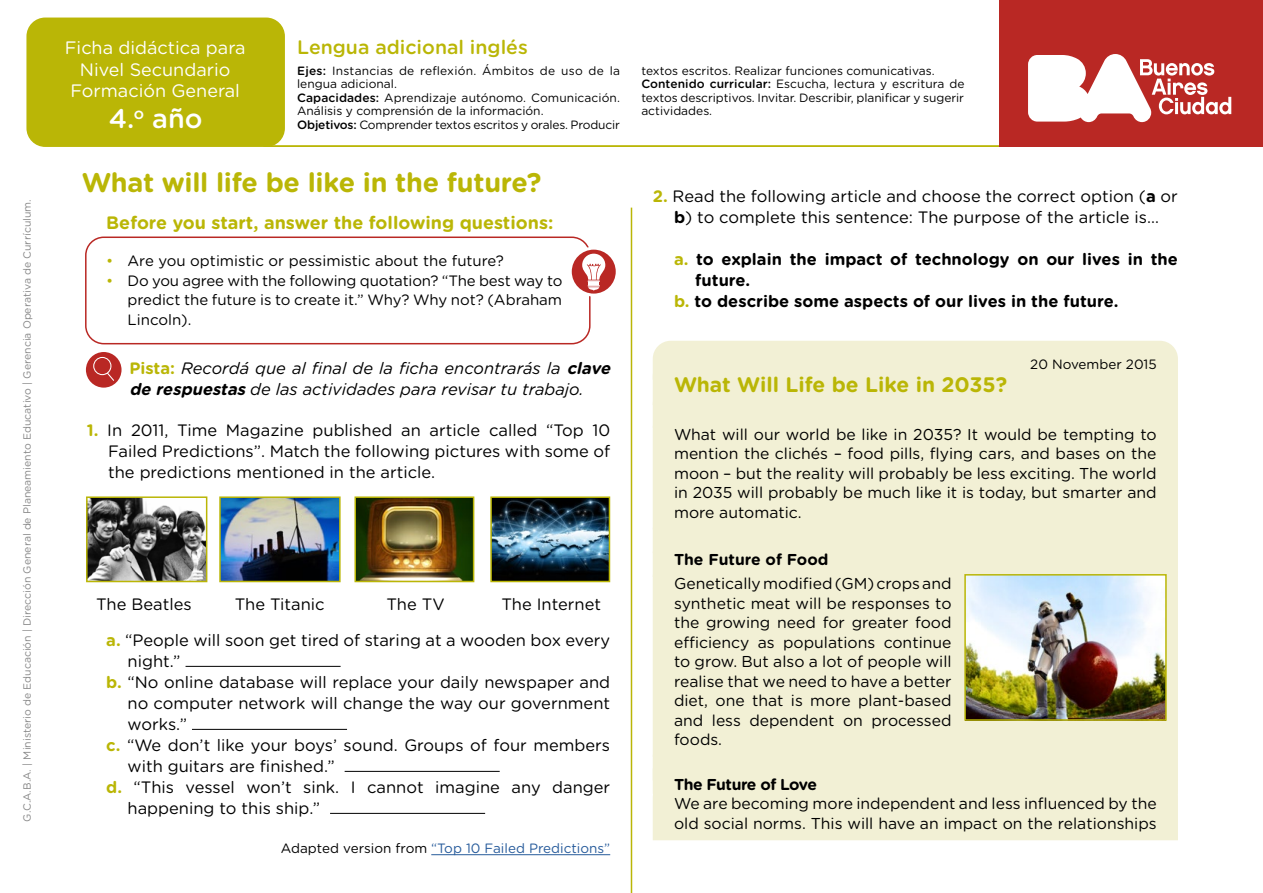
<style>
.page{position:relative;width:1263px;height:893px;background:#fff}
.page>*{position:absolute;margin:0;border:0;box-sizing:border-box;transform-origin:0 0}
.t1{font:700 27px "Gotham Rounded";letter-spacing:-.01em;color:#bab606}
.t2{font:500 27px "Gotham Rounded";color:#fff}
.t3{font:700 21px "Gotham Rounded";color:#bab606}
.t4{font:500 19.5px "Gotham Rounded";color:#bab606}
.t5{font:18px/21.6px "Gotham Rounded";color:#fff;text-align:center}
.t6{font:700 18px "Gotham Rounded";color:#bab606}
.t7{font:16.5px/21px "Gotham Rounded";color:#000;text-align:justify}
.t8{font:italic 16.5px/21px "Gotham Rounded";color:#000}
.t9{font:700 16.5px "Gotham Rounded";color:#000}
.t10{font:15.75px/19.5px "Gotham Rounded";color:#000;text-align:justify}
.t11{font:700 15.75px "Gotham Rounded";color:#000}
.t12{font:700 15.75px "Gotham Rounded";letter-spacing:-.025em;color:#000}
.t13{font:15px/19.5px "Gotham Rounded";color:#000;text-align:justify}
.t14{font:13.5px "Gotham Rounded";color:#275b9b}
.t15{font:13.5px "Gotham Rounded";color:#000}
.t16{font:12px/13.5px "Gotham Rounded";color:#000}
.t17{font:10.5px "Gotham Rounded";color:#878787}
.s1{font-weight:500}
.s2{color:#bab606}
.s3{font-weight:700;font-style:normal;color:#bab606}
.s4{font-weight:700}
.s5{font-weight:700;color:#bab606}
.s6{color:#000}
</style>
<div class="page">
<div style="left:27px;top:18px;width:257px;height:128px;background:#bab606;border-radius:18px"></div>
<div style="left:26px;top:18px;width:259px;height:129px;border:2px solid #bab606;border-radius:18px"></div>
<hr style="left:264px;top:145px;width:999px;height:2px;background:#bab606">
<div style="left:85px;top:237px;width:505px;height:107px;border:2px solid #b92824;border-radius:18px"></div>
<svg style="left:570px;top:248px;width:47px;height:47px"></svg>
<div style="left:569px;top:247px;width:50px;height:50px;border:3px solid #fff;border-radius:50%"></div>
<svg style="left:582px;top:254px;width:23px;height:36px"></svg>
<hr style="left:631px;top:208px;width:1px;height:685px;background:#bab606">
<div style="left:999px;top:0;width:264px;height:147px;background:#b92824"></div>
<svg style="left:1028px;top:54px;width:203px;height:68px"></svg>
<svg style="left:84px;top:350px;width:39px;height:39px"></svg>
<div style="left:83px;top:349px;width:42px;height:42px;border:3px solid #fff;border-radius:50%"></div>
<svg style="left:93px;top:357px;width:21px;height:24px"></svg>
<div style="left:653px;top:341px;width:525px;height:69px;background:#f2f0d5"></div>
<div style="left:653px;top:410px;width:525px;height:102px;background:#f2f0d5"></div>
<div style="left:653px;top:512px;width:525px;height:47px;background:#f2f0d5"></div>
<div style="left:653px;top:559px;width:525px;height:180px;background:#f2f0d5"></div>
<div style="left:653px;top:739px;width:525px;height:101px;background:#f2f0d5"></div>
<img style="left:89px;top:499px;width:115px;height:80px">
<div style="left:86px;top:496px;width:121px;height:86px;border:2px solid #bab606"></div>
<img style="left:222px;top:499px;width:116px;height:80px">
<div style="left:219px;top:496px;width:122px;height:86px;border:2px solid #bab606"></div>
<img style="left:357px;top:499px;width:114px;height:80px">
<div style="left:354px;top:496px;width:120px;height:86px;border:2px solid #bab606"></div>
<img style="left:493px;top:499px;width:114px;height:80px">
<div style="left:490px;top:496px;width:120px;height:86px;border:2px solid #bab606"></div>
<hr style="left:431px;top:854px;width:179px;height:1px;background:#275b9b">
<hr style="left:186px;top:666px;width:155px;height:1px;background:#000">
<hr style="left:192px;top:729px;width:155px;height:1px;background:#000">
<hr style="left:345px;top:771px;width:155px;height:1px;background:#000">
<hr style="left:330px;top:813px;width:155px;height:1px;background:#000">
<img style="left:967px;top:577px;width:197px;height:141px">
<div style="left:964px;top:574px;width:203px;height:147px;border:2px solid #bab606"></div>
<p class="t17" style="left:20px;top:821px;width:624px;rotate:-90deg">G.C.A.B.A. | Ministerio de Educación | Dirección General de Planeamiento Educativo | Gerencia Operativa de Currículum.</p>
<p class="t5" style="left:65px;top:36px;width:182px">Ficha didáctica para<br>Nivel Secundario<br>Formación General</p>
<h1 class="t2" style="left:109px;top:99px;width:95px">4.<sup>o</sup> año</h1>
<p class="t4" style="left:297px;top:33px;width:232px">Lengua adicional inglés</p>
<p class="t16" style="left:297px;top:63px;width:324px"><span class="s1">Ejes:</span> Instancias de reflexión. Ámbitos de uso de la lengua adicional.<br><span class="s1">Capacidades:</span> Aprendizaje autónomo. Comunicación.<br>Análisis y comprensión de la información.<br><span class="s1">Objetivos:</span> Comprender textos escritos y orales. Producir</p>
<p class="t16" style="left:641px;top:63px;width:325px">textos escritos. Realizar funciones comunicativas.<br><span class="s1">Contenido curricular:</span> Escucha, lectura y escritura de textos descriptivos. Invitar. Describir, planificar y sugerir actividades.</p>
<h1 class="t1" style="left:82px;top:162px;width:461px">What will life be like in the future?</h1>
<p class="t6" style="left:106px;top:209px;width:449px">Before you start, answer the following questions:</p>
<p class="t13" style="left:106px;top:251px;width:399px"><span class="s2">•</span> Are you optimistic or pessimistic about the future?</p>
<p class="t13" style="left:128px;top:270px;width:436px;text-indent:-21px"><span class="s2">•</span> Do you agree with the following quotation? “The best way to predict the future is to create it.” Why? Why not? (Abraham Lincoln).</p>
<p class="t8" style="left:129px;top:357px;width:487px"><span class="s3">Pista:</span> Recordá que al final de la ficha encontrarás la <span class="s4">clave de respuestas</span>de las actividades para revisar tu trabajo.</p>
<p class="t7" style="left:108px;top:419px;width:504px;text-indent:-21px"><span class="s5">1.</span> In 2011, Time Magazine published an article called “Top 10<br>Failed Predictions”. Match the following pictures with some of the predictions mentioned in the article.</p>
<p class="t7" style="left:96px;top:592px;width:97px">The Beatles</p>
<p class="t7" style="left:235px;top:592px;width:91px">The Titanic</p>
<p class="t7" style="left:386px;top:592px;width:60px">The TV</p>
<p class="t7" style="left:106px;top:585px;width:505px;line-height:36.2px;text-indent:395px">The Internet <span class="s5">a.</span> “People will soon get tired of staring at a wooden box every</p>
<p class="t7" style="left:128px;top:650px;width:55px">night.”</p>
<p class="t7" style="left:106px;top:671px;width:505px"><span class="s5">b.</span> “No online database will replace your daily newspaper and</p>
<p class="t7" style="left:128px;top:692px;width:484px">no computer network will change the way our government</p>
<p class="t7" style="left:128px;top:713px;width:61px">works.”</p>
<p class="t7" style="left:106px;top:734px;width:505px"><span class="s5">c.</span> “We don’t like your boys’ sound. Groups of four members</p>
<p class="t7" style="left:128px;top:755px;width:209px">with guitars are finished.”</p>
<p class="t7" style="left:106px;top:776px;width:505px"><span class="s5">d.</span> “This vessel won’t sink. I cannot imagine any danger</p>
<p class="t7" style="left:128px;top:797px;width:194px">happening to this ship.”</p>
<p class="t14" style="left:281px;top:839px;width:331px"><span class="s6">Adapted version from</span> “Top 10 Failed Predictions”</p>
<p class="t7" style="left:653px;top:185px;width:527px;text-align:center"><span class="s5">2.</span> Read the following article and choose the correct option (<span class="s4">a</span> or <span class="s4">b</span>) to complete this sentence: The purpose of the article is…</p>
<p class="t9" style="left:674px;top:247px;width:505px"><span class="s2">a.</span> to explain the impact of technology on our lives in the</p>
<p class="t9" style="left:695px;top:268px;width:57px">future.</p>
<p class="t9" style="left:674px;top:289px;width:446px"><span class="s2">b.</span> to describe some aspects of our lives in the future.</p>
<p class="t15" style="left:1030px;top:354px;width:128px">20 November 2015</p>
<p class="t3" style="left:674px;top:369px;width:335px">What Will Life be Like in 2035?</p>
<p class="t10" style="left:674px;top:424px;width:484px">What will our world be like in 2035? It would be tempting to mention the clichés – food pills, flying cars, and bases on the moon – but the reality will probably be less exciting. The world in 2035 will probably be much like it is today, but smarter and more automatic.</p>
<p class="t11" style="left:674px;top:548px;width:156px">The Future of Food</p>
<p class="t10" style="left:674px;top:573px;width:279px">Genetically modified (GM) crops and synthetic meat will be responses to the growing need for greater food efficiency as populations continue to grow. But also a lot of people will realise that we need to have a better diet, one that is more plant-based and less dependent on processed foods.</p>
<p class="t12" style="left:674px;top:772px;width:145px">The Future of Love</p>
<p class="t10" style="left:674px;top:793px;width:484px">We are becoming more independent and less influenced by the old social norms. This will have an impact on the relationships</p>
</div>
